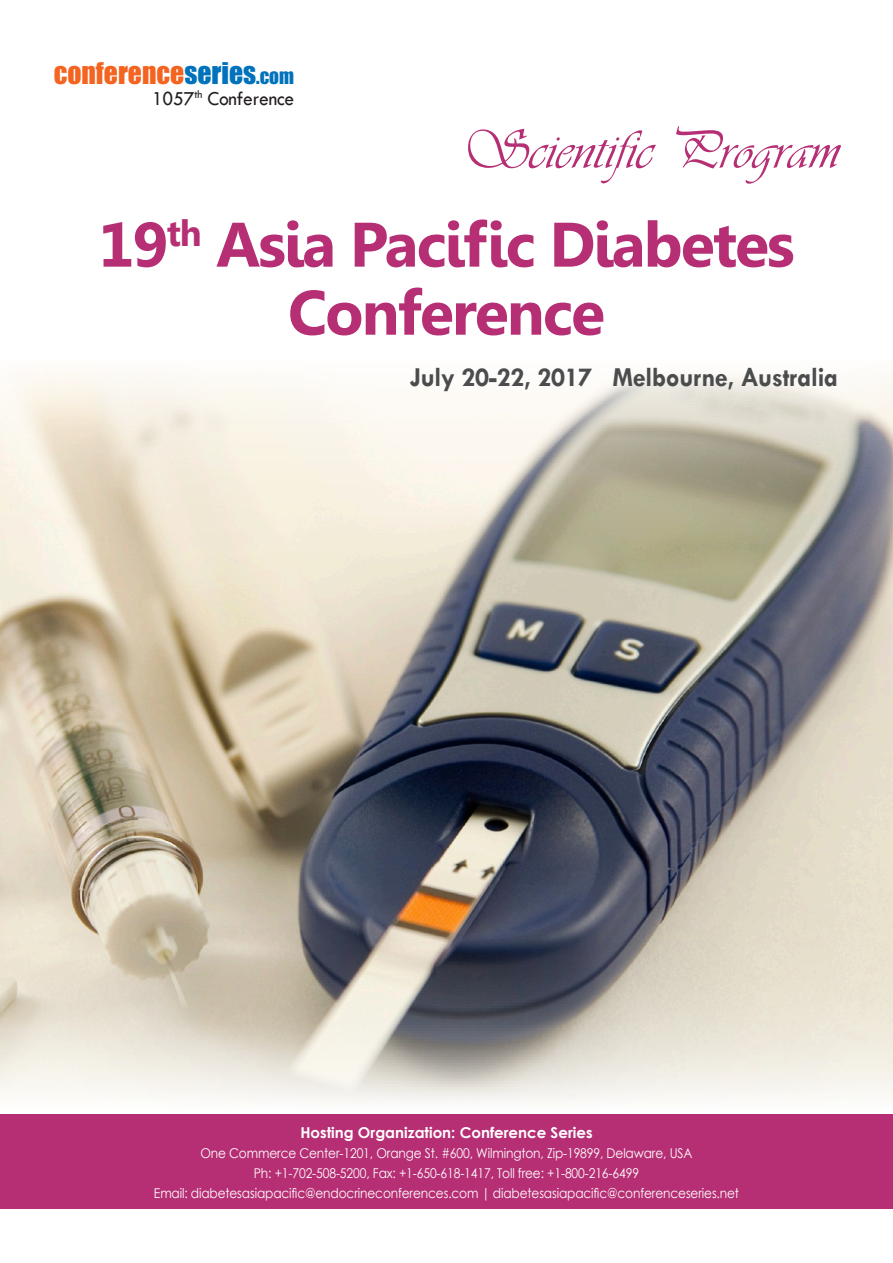
<style>
.page{position:relative;width:893px;height:1263px;background:#fff}
.page>*{position:absolute;margin:0;border:0;box-sizing:border-box;transform-origin:0 0}
.t1{font:700 62.7px/68.1px "Leelawadee";letter-spacing:-.03em;color:#b62f74;text-align:center}
.t2{font:56.4px "Vivaldii";color:#b62f74}
.t3{font:700 27.75px "Tw Cen";letter-spacing:-.01em;color:#4b4c4d;scale:.95 1}
.t4{font:27.6px "Impact";color:#f36421}
.t5{font:20.55px "Tw Cen";letter-spacing:-.01em;color:#231f20;scale:.95 1}
.t6{font:700 15px "Century Gothic";color:#fff}
.t7{font:13.5px "Century Gothic";letter-spacing:-.01em;color:#fff;scale:.9 1}
.s1{color:#0072bc}
.s2{font-size:19.35px;color:#0072bc}
</style>
<div class="page">
<img style="left:0;top:369px;width:893px;height:733px">
<div style="left:0;top:1114px;width:893px;height:95px;background:#b62f74"></div>
<p class="t4" style="left:54px;top:51px;width:242px">CONFERENCE<span class="s1">SERIES</span><span class="s2">.COM</span></p>
<p class="t5" style="left:152px;top:86px;width:151px">1057<sup>th</sup> Conference</p>
<p class="t2" style="left:461px;top:117px;width:380px">Scientific Program</p>
<p class="t1" style="left:98px;top:211px;width:698px">19<sup>th</sup> Asia Pacific Diabetes<br>Conference</p>
<p class="t3" style="left:410px;top:360px;width:452px">July 20-22, 2017 Melbourne, Australia</p>
<p class="t6" style="left:300px;top:1121px;width:294px">Hosting Organization: Conference Series</p>
<p class="t7" style="left:200px;top:1143px;width:548px">One Commerce Center-1201, Orange St. #600, Wilmington, Zip-19899, Delaware, USA</p>
<p class="t7" style="left:254px;top:1163px;width:429px">Ph: +1-702-508-5200, Fax: +1-650-618-1417, Toll free: +1-800-216-6499</p>
<p class="t7" style="left:154px;top:1183px;width:652px">Email: diabetesasiapacific@endocrineconferences.com | diabetesasiapacific@conferenceseries.net</p>
</div>
